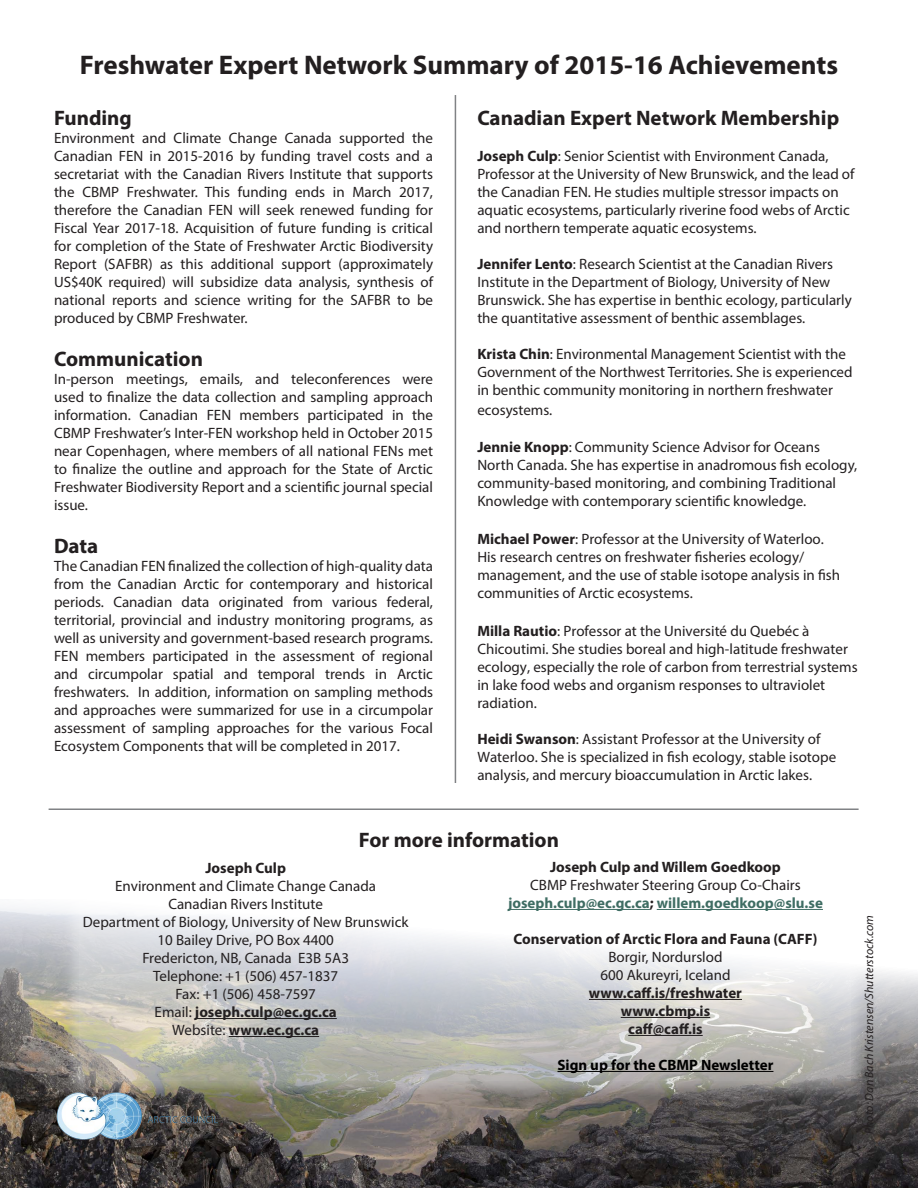
<style>
.page{position:relative;width:918px;height:1188px;background:#fff}
.page>*{position:absolute;margin:0;border:0;box-sizing:border-box;transform-origin:0 0}
.t1{font:700 27px "Myriad Pro";color:#231f20}
.Subtitle{font:700 21px "Myriad Pro";color:#231f20}
.Text{font:700 21px "Myriad Pro";color:#231f20}
.Text-2{font:15px/18px "Myriad Pro";color:#231f20}
.Text-3{font:700 15px "Myriad Pro";color:#231f20}
.Text-4{font:700 15px "Myriad Pro";color:#3f6d63}
.Text-5{font:700 15px "Myriad Pro";color:#000}
.credit{font:italic 12px "Myriad Pro";color:#231f20}
.s1{font-weight:700}
.s2{font-weight:400}
.s3{color:#231f20}
</style>
<div class="page">
<img style="left:0;top:907px;width:918px;height:281px">
<img style="left:54px;top:1091px;width:163px;height:50px">
<svg style="left:61px;top:907px;width:808px;height:192px"></svg>
<svg style="left:79px;top:907px;width:771px;height:174px"></svg>
<hr style="left:508px;top:909px;width:142px;height:1px;background:#3f6d63">
<hr style="left:657px;top:909px;width:166px;height:1px;background:#3f6d63">
<hr style="left:589px;top:999px;width:153px;height:1px;background:#231f20">
<hr style="left:621px;top:1017px;width:89px;height:1px;background:#231f20">
<hr style="left:628px;top:1035px;width:75px;height:1px;background:#231f20">
<hr style="left:558px;top:1071px;width:215px;height:1px;background:#000">
<hr style="left:195px;top:1018px;width:142px;height:1px;background:#231f20">
<hr style="left:229px;top:1036px;width:90px;height:1px;background:#231f20">
<hr style="left:49px;top:808px;width:810px;height:2px;background:#808285">
<hr style="left:455px;top:95px;width:1px;height:688px;background:#808285">
<p class="t1" style="left:80px;top:48px;width:760px">Freshwater Expert Network Summary of 2015-16 Achievements</p>
<p class="Subtitle" style="left:54px;top:104px;width:79px">Funding</p>
<p class="Text-2" style="left:54px;top:129px;width:381px;text-align:justify">Environment and Climate Change Canada supported the Canadian FEN in 2015-2016 by funding travel costs and a secretariat with the Canadian Rivers Institute that supports the CBMP Freshwater. This funding ends in March 2017, therefore the Canadian FEN will seek renewed funding for Fiscal Year 2017-18. Acquisition of future funding is critical for completion of the State of Freshwater Arctic Biodiversity Report (SAFBR) as this additional support (approximately US$40K required) will subsidize data analysis, synthesis of national reports and science writing for the SAFBR to be produced by CBMP Freshwater.</p>
<p class="Text" style="left:54px;top:345px;width:150px">Communication</p>
<p class="Text-2" style="left:54px;top:370px;width:381px;text-align:justify">In-person meetings, emails, and teleconferences were used to finalize the data collection and sampling approach information. Canadian FEN members participated in the CBMP Freshwater’s Inter-FEN workshop held in October 2015 near Copenhagen, where members of all national FENs met to finalize the outline and approach for the State of Arctic Freshwater Biodiversity Report and a scientific journal special issue.</p>
<p class="Subtitle" style="left:54px;top:532px;width:46px">Data</p>
<p class="Text-2" style="left:54px;top:557px;width:381px;text-align:justify">The Canadian FEN finalized the collection of high-quality data from the Canadian Arctic for contemporary and historical periods. Canadian data originated from various federal, territorial, provincial and industry monitoring programs, as well as university and government-based research programs.<br>FEN members participated in the assessment of regional and circumpolar spatial and temporal trends in Arctic freshwaters. In addition, information on sampling methods and approaches were summarized for use in a circumpolar assessment of sampling approaches for the various Focal Ecosystem Components that will be completed in 2017.</p>
<p class="Subtitle" style="left:477px;top:104px;width:363px">Canadian Expert Network Membership</p>
<p class="Text-2" style="left:477px;top:147px;width:379px"><span class="s1">Joseph Culp</span>: Senior Scientist with Environment Canada, Professor at the University of New Brunswick, and the lead of the Canadian FEN. He studies multiple stressor impacts on aquatic ecosystems, particularly riverine food webs of Arctic and northern temperate aquatic ecosystems.</p>
<p class="Text-2" style="left:477px;top:255px;width:376px"><span class="s1">Jennifer Lento</span>: Research Scientist at the Canadian Rivers Institute in the Department of Biology, University of New Brunswick. She has expertise in benthic ecology, particularly the quantitative assessment of benthic assemblages.</p>
<p class="Text-2" style="left:477px;top:345px;width:377px"><span class="s1">Krista Chin</span>: Environmental Management Scientist with the<br>Government of the Northwest Territories. She is experienced in benthic community monitoring in northern freshwater</p>
<p class="Text-2" style="left:477px;top:400px;width:77px">ecosystems.</p>
<p class="Text-2" style="left:477px;top:438px;width:381px"><span class="s1">Jennie Knopp</span>: Community Science Advisor for Oceans North Canada. She has expertise in anadromous fish ecology, community-based monitoring, and combining Traditional Knowledge with contemporary scientific knowledge.</p>
<p class="Text-2" style="left:477px;top:530px;width:364px"><span class="s1">Michael Power</span>: Professor at the University of Waterloo.<br>His research centres on freshwater fisheries ecology/ management, and the use of stable isotope analysis in fish communities of Arctic ecosystems.</p>
<p class="Text-2" style="left:477px;top:622px;width:382px"><span class="s1">Milla Rautio</span>: Professor at the Université du Quebéc à Chicoutimi. She studies boreal and high-latitude freshwater ecology, especially the role of carbon from terrestrial systems in lake food webs and organism responses to ultraviolet radiation.</p>
<p class="Text-2" style="left:477px;top:730px;width:360px"><span class="s1">Heidi Swanson</span>: Assistant Professor at the University of<br>Waterloo. She is specialized in fish ecology, stable isotope analysis, and mercury bioaccumulation in Arctic lakes.</p>
<p class="Subtitle" style="left:359px;top:826px;width:202px">For more information</p>
<p class="Text-3" style="left:205px;top:858px;width:82px">Joseph Culp</p>
<p class="Text-2" style="left:115px;top:877px;width:262px">Environment and Climate Change Canada</p>
<p class="Text-2" style="left:168px;top:895px;width:156px">Canadian Rivers Institute</p>
<p class="Text-2" style="left:83px;top:913px;width:327px">Department of Biology, University of New Brunswick</p>
<p class="Text-2" style="left:157px;top:931px;width:178px">10 Bailey Drive, PO Box 4400</p>
<p class="Text-2" style="left:142px;top:949px;width:208px">Fredericton, NB, Canada E3B 5A3</p>
<p class="Text-2" style="left:153px;top:967px;width:187px">Telephone: +1 (506) 457-1837</p>
<p class="Text-2" style="left:176px;top:985px;width:142px">Fax: +1 (506) 458-7597</p>
<p class="Text-3" style="left:155px;top:1002px;width:184px"><span class="s2">Email:</span> joseph.culp@ec.gc.ca</p>
<p class="Text-3" style="left:172px;top:1020px;width:148px"><span class="s2">Website:</span> www.ec.gc.ca</p>
<p class="Text-3" style="left:550px;top:857px;width:232px">Joseph Culp and Willem Goedkoop</p>
<p class="Text-2" style="left:530px;top:876px;width:272px">CBMP Freshwater Steering Group Co-Chairs</p>
<p class="Text-4" style="left:508px;top:893px;width:316px">joseph.culp@ec.gc.ca<span class="s3">;</span> willem.goedkoop@slu.se</p>
<p class="Text-3" style="left:514px;top:929px;width:305px">Conservation of Arctic Flora and Fauna (CAFF)</p>
<p class="Text-2" style="left:608px;top:948px;width:116px">Borgir, Nordurslod</p>
<p class="Text-2" style="left:600px;top:966px;width:132px">600 Akureyri, Iceland</p>
<p class="Text-3" style="left:589px;top:983px;width:155px">www.caff.is/freshwater</p>
<p class="Text-3" style="left:621px;top:1001px;width:91px">www.cbmp.is</p>
<p class="Text-3" style="left:628px;top:1019px;width:76px">caff@caff.is</p>
<p class="Text-5" style="left:558px;top:1055px;width:217px">Sign up for the CBMP Newsletter</p>
<p class="credit" style="left:862px;top:1134px;width:220px;rotate:-90deg">Photo: Dan Bach Kristensen/Shutterstock.com</p>
</div>
